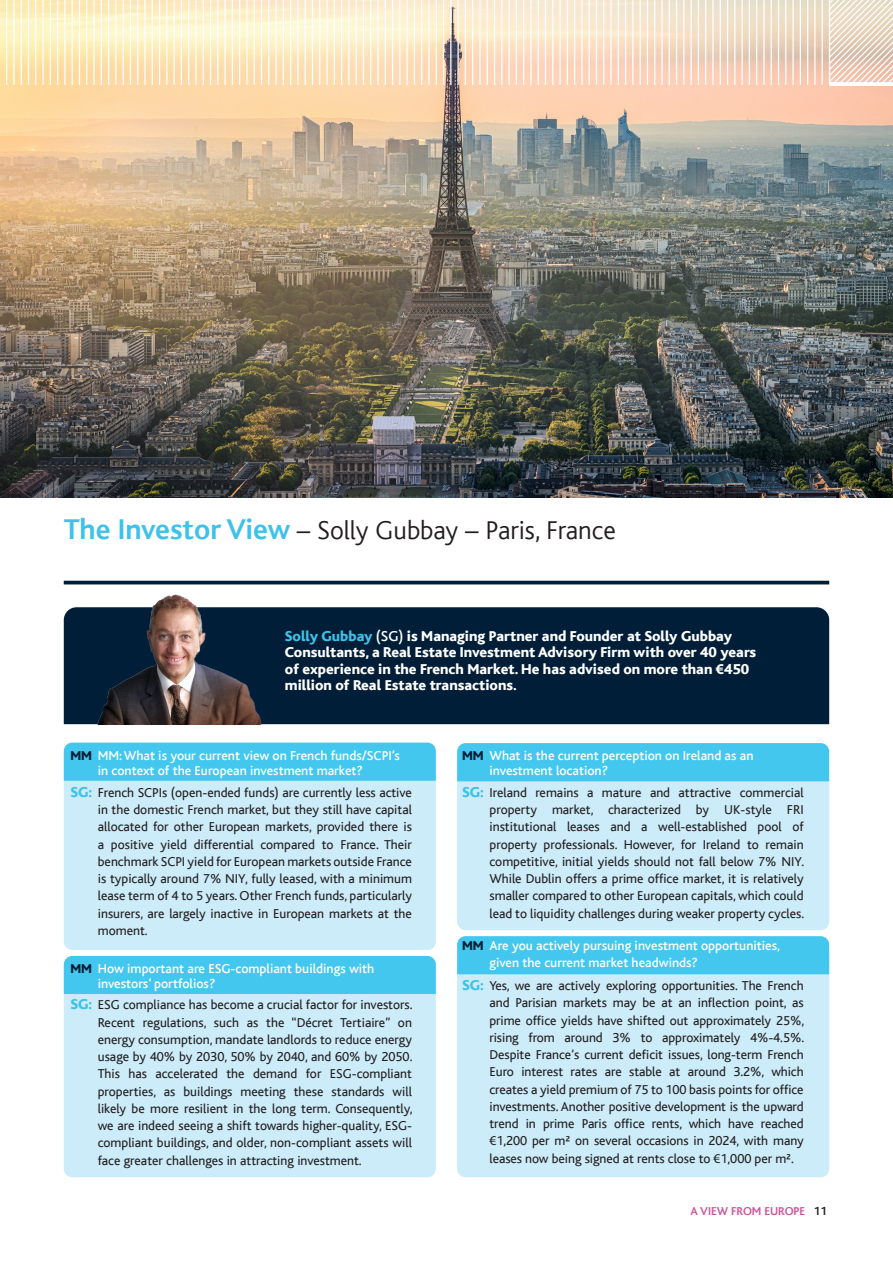
<style>
.page{position:relative;width:893px;height:1263px;background:#fff}
.page>*{position:absolute;margin:0;border:0;box-sizing:border-box;transform-origin:0 0}
.t1{font:300 27px "Bliss";color:#231f20}
.t2{font:800 15px/16.5px "Bliss";color:#fff}
.t3{font:13.5px/17.2px "Bliss";color:#231f20;text-align:justify}
.t4{font:500 13.5px/15px "Bliss";color:#fff}
.t5{font:700 12px "Bliss";color:#cd5799}
.t6{font:700 12px "Bliss";color:#231f20}
.s1{font-weight:700;font-size:30px;color:#3fc1e9}
.s2{color:#3fc1e9}
.s3{font-weight:500}
.s4{font-family:"Myriad Pro";font-weight:700}
.s5{font-weight:800;color:#001e37}
.s6{font-weight:800;font-size:15px;color:#3fc1e9}
.s7{font-family:"Myriad Pro"}
</style>
<div class="page">
<img style="left:0;top:85px;width:893px;height:412px">
<svg style="left:0;top:0;width:893px;height:85px"></svg>
<hr style="left:830px;top:82px;width:63px;height:3px;background:#fff">
<div style="left:64px;top:742px;width:372px;height:39px;background:#44c7ee"></div>
<div style="left:64px;top:956px;width:372px;height:38px;background:#44c7ee"></div>
<div style="left:64px;top:781px;width:372px;height:169px;background:#ccecf9"></div>
<div style="left:457px;top:781px;width:372px;height:149px;background:#ccecf9"></div>
<div style="left:457px;top:974px;width:372px;height:203px;background:#ccecf9"></div>
<div style="left:64px;top:994px;width:372px;height:183px;background:#ccecf9"></div>
<div style="left:457px;top:743px;width:372px;height:38px;background:#44c7ee"></div>
<div style="left:457px;top:936px;width:372px;height:38px;background:#44c7ee"></div>
<div style="left:64px;top:607px;width:765px;height:117px;background:#001e37"></div>
<img style="left:75px;top:584px;width:190px;height:140px">
<hr style="left:64px;top:581px;width:765px;height:3px;background:#001e37">
<p class="t1" style="left:64px;top:516px;width:553px"><span class="s1">The Investor View</span> – Solly Gubbay – Paris, France</p>
<p class="t2" style="left:285px;top:628px;width:473px"><span class="s2">Solly Gubbay</span> <span class="s3">(SG)</span> is Managing Partner and Founder at Solly Gubbay Consultants, a Real Estate Investment Advisory Firm with over 40 years of experience in the French Market. He has advised on more than <span class="s4">€</span>450 million of Real Estate transactions.</p>
<p class="t4" style="left:98px;top:749px;width:304px;text-indent:-27px"><span class="s5">MM</span> MM: What is your current view on French funds/SCPI’s in context of the European investment market?</p>
<p class="t3" style="left:98px;top:784px;width:316px;text-indent:-27px"><span class="s6">SG:</span> French SCPIs (open-ended funds) are currently less active in the domestic French market, but they still have capital allocated for other European markets, provided there is a positive yield differential compared to France. Their benchmark SCPI yield for European markets outside France is typically around 7% NIY, fully leased, with a minimum lease term of 4 to 5 years. Other French funds, particularly insurers, are largely inactive in European markets at the moment.</p>
<p class="t4" style="left:98px;top:961px;width:278px;text-indent:-27px"><span class="s5">MM</span> How important are ESG-compliant buildings with investors’ portfolios?</p>
<p class="t3" style="left:98px;top:996px;width:316px;text-indent:-27px"><span class="s6">SG:</span> ESG compliance has become a crucial factor for investors.<br>Recent regulations, such as the “Décret Tertiaire” on energy consumption, mandate landlords to reduce energy usage by 40% by 2030, 50% by 2040, and 60% by 2050.<br>This has accelerated the demand for ESG-compliant properties, as buildings meeting these standards will likely be more resilient in the long term. Consequently, we are indeed seeing a shift towards higher-quality, ESG&shy;compliant buildings, and older, non-compliant assets will face greater challenges in attracting investment.</p>
<p class="t4" style="left:489px;top:749px;width:265px;text-indent:-27px"><span class="s5">MM</span> What is the current perception on Ireland as an investment location?</p>
<p class="t3" style="left:489px;top:784px;width:316px;text-indent:-27px"><span class="s6">SG:</span> Ireland remains a mature and attractive commercial property market, characterized by UK-style FRI institutional leases and a well-established pool of property professionals. However, for Ireland to remain competitive, initial yields should not fall below 7% NIY.<br>While Dublin offers a prime office market, it is relatively smaller compared to other European capitals, which could lead to liquidity challenges during weaker property cycles.</p>
<p class="t4" style="left:489px;top:937px;width:292px;line-height:17.2px;text-indent:-27px"><span class="s5">MM</span> Are you actively pursuing investment opportunities, given the current market headwinds?</p>
<p class="t3" style="left:489px;top:977px;width:316px;text-indent:-27px"><span class="s6">SG:</span> Yes, we are actively exploring opportunities. The French and Parisian markets may be at an inflection point, as prime office yields have shifted out approximately 25%, rising from around 3% to approximately 4%-4.5%.<br>Despite France’s current deficit issues, long-term French Euro interest rates are stable at around 3.2%, which creates a yield premium of 75 to 100 basis points for office investments. Another positive development is the upward trend in prime Paris office rents, which have reached <span class="s7">€</span>1,200 per m² on several occasions in 2024, with many leases now being signed at rents close to <span class="s7">€</span>1,000 per m².</p>
<p class="t5" style="left:691px;top:1205px;width:116px">A VIEW FROM EUROPE</p>
<p class="t6" style="left:814px;top:1205px;width:15px">11</p>
</div>
